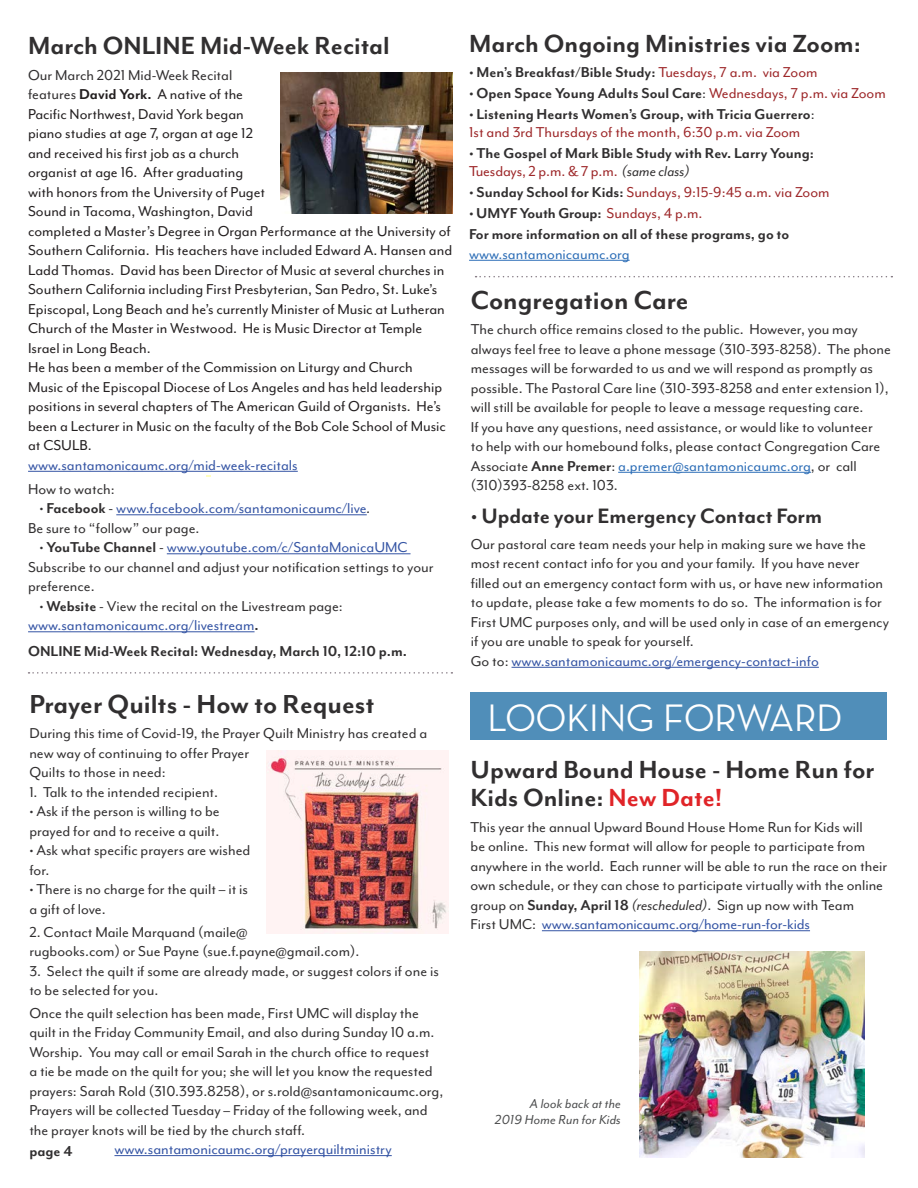
<style>
.page{position:relative;width:918px;height:1188px;background:#fff}
.page>*{position:absolute;margin:0;border:0;box-sizing:border-box;transform-origin:0 0}
.t1{font:500 39px "Neutra Disp";color:#fff}
.t2{font:700 30px "Mr Eaves Mod OT";color:#312f30}
.t3{font:700 28.5px/28.5px "Mr Eaves Mod OT";color:#312f30}
.t4{font:700 24px "Mr Eaves Mod OT";letter-spacing:-.005em;color:#312f30}
.t5{font:16.5px/19.5px "Mr Eaves Mod OT";color:#312f30}
.t6{font:16.5px/19.5px "Mr Eaves Mod OT";color:#231f20}
.t7{font:700 16.5px "Mr Eaves Mod OT";color:#312f30}
.t8{font:16.5px "Mr Eaves Mod OT";color:#3454a4}
.t9{font:16.5px "Mr Eaves Mod OT";color:#9d2729}
.t10{font:16.5px "Mr Eaves Mod OT";color:#2d6eb7}
.t11{font:italic 15px "Mr Eaves Mod OT";letter-spacing:.01em;color:#4b4c4d}
.s1{color:#312f30}
.s2{font-weight:700}
.s3{font-weight:700;color:#312f30}
.s4{font-style:italic;color:#312f30}
.s5{color:#3454a4}
.s6{font-weight:400;color:#9d2729}
.s7{font-weight:400}
.s8{color:#2d6eb7}
.s9{color:#e02428}
.s10{font-style:italic}
</style>
<div class="page">
<svg style="left:476px;top:276px;width:416px;height:1px"></svg>
<hr style="left:618px;top:472px;width:193px;height:1px;background:#2d6eb7">
<hr style="left:512px;top:667px;width:307px;height:1px;background:#3454a4">
<hr style="left:114px;top:1155px;width:278px;height:1px;background:#3454a4">
<hr style="left:28px;top:471px;width:270px;height:1px;background:#3454a4">
<hr style="left:116px;top:515px;width:251px;height:1px;background:#3454a4">
<hr style="left:167px;top:554px;width:244px;height:1px;background:#3454a4">
<hr style="left:28px;top:632px;width:227px;height:1px;background:#3454a4">
<hr style="left:542px;top:930px;width:268px;height:1px;background:#3454a4">
<div style="left:471px;top:692px;width:416px;height:48px;background:#508eb9"></div>
<svg style="left:29px;top:672px;width:423px;height:2px"></svg>
<img style="left:281px;top:73px;width:171px;height:141px">
<hr style="left:469px;top:260px;width:161px;height:1px;background:#2d6eb7">
<img style="left:266px;top:751px;width:183px;height:182px">
<img style="left:640px;top:952px;width:225px;height:206px">
<p class="t3" style="left:28px;top:32px;width:363px">March ONLINE Mid-Week Recital</p>
<p class="t6" style="left:28px;top:65px;width:426px"><span class="s1">Our March 2021 Mid-Week Recital<br>features</span> <span class="s2">David York.</span> A native of the<br>Pacific Northwest, David York began<br>piano studies at age 7, organ at age 12<br>and received his first job as a church<br>organist at age 16. After graduating<br>with honors from the University of Puget<br>Sound in Tacoma, Washington, David<br>completed a Master’s Degree in Organ Performance at the University of Southern California. His teachers have included Edward A. Hansen and Ladd Thomas. David has been Director of Music at several churches in Southern California including First Presbyterian, San Pedro, St. Luke’s Episcopal, Long Beach and he’s currently Minister of Music at Lutheran Church of the Master in Westwood. He is Music Director at Temple Israel in Long Beach.</p>
<p class="t6" style="left:28px;top:358px;width:419px">He has been a member of the Commission on Liturgy and Church Music of the Episcopal Diocese of Los Angeles and has held leadership positions in several chapters of The American Guild of Organists. He’s been a Lecturer in Music on the faculty of the Bob Cole School of Music at CSULB.</p>
<p class="t8" style="left:28px;top:456px;width:271px">www.santamonicaumc.org/mid-week-recitals</p>
<p class="t5" style="left:28px;top:479px;width:88px">How to watch:</p>
<p class="t8" style="left:39px;top:499px;width:333px"><span class="s1">•</span> <span class="s3">Facebook</span> <span class="s1">-</span> www.facebook.com/santamonicaumc/live<span class="s4">.</span></p>
<p class="t5" style="left:28px;top:518px;width:173px">Be sure to “follow” our page.</p>
<p class="t5" style="left:28px;top:538px;width:407px;text-indent:11px">• <span class="s2">YouTube Channel</span> - <span class="s5">www.youtube.com/c/SantaMonicaUMC<br></span>Subscribe to our channel and adjust your notification settings to your preference.</p>
<p class="t5" style="left:39px;top:596px;width:305px">• <span class="s2">Website</span> - View the recital on the Livestream page:</p>
<p class="t8" style="left:28px;top:616px;width:232px">www.santamonicaumc.org/livestream<span class="s3">.</span></p>
<p class="t7" style="left:28px;top:642px;width:380px">ONLINE Mid-Week Recital: Wednesday, March 10, 12:10 p.m.</p>
<p class="t2" style="left:29px;top:688px;width:347px">Prayer Quilts - How to Request</p>
<p class="t5" style="left:29px;top:724px;width:399px">During this time of Covid-19, the Prayer Quilt Ministry has created a new way of continuing to offer Prayer<br>Quilts to those in need:</p>
<p class="t5" style="left:29px;top:783px;width:190px">1. Talk to the intended recipient.</p>
<p class="t5" style="left:29px;top:802px;width:192px">• Ask if the person is willing to be</p>
<p class="t5" style="left:29px;top:822px;width:192px">prayed for and to receive a quilt.</p>
<p class="t5" style="left:29px;top:841px;width:223px">• Ask what specific prayers are wished for.</p>
<p class="t5" style="left:29px;top:880px;width:220px">• There is no charge for the quilt – it is</p>
<p class="t5" style="left:29px;top:900px;width:78px">a gift of love.</p>
<p class="t5" style="left:29px;top:922px;width:332px">2. Contact Maile Marquand (maile@<br>rugbooks.com) or Sue Payne (sue.f.payne@gmail.com).</p>
<p class="t5" style="left:29px;top:961px;width:411px">3. Select the quilt if some are already made, or suggest colors if one is to be selected for you.</p>
<p class="t5" style="left:29px;top:1003px;width:415px">Once the quilt selection has been made, First UMC will display the quilt in the Friday Community Email, and also during Sunday 10 a.m.<br>Worship. You may call or email Sarah in the church office to request<br>a tie be made on the quilt for you; she will let you know the requested prayers: Sarah Rold (310.393.8258), or s.rold@santamonicaumc.org, Prayers will be collected Tuesday – Friday of the following week, and the prayer knots will be tied by the church staff.</p>
<p class="t8" style="left:114px;top:1140px;width:279px">www.santamonicaumc.org/prayerquiltministry</p>
<p class="t7" style="left:29px;top:1143px;width:45px">page 4</p>
<p class="t3" style="left:469px;top:29px;width:393px">March Ongoing Ministries via Zoom:</p>
<p class="t7" style="left:469px;top:63px;width:350px">• Men’s Breakfast/Bible Study: <span class="s6">Tuesdays, 7 a.m. via Zoom</span></p>
<p class="t7" style="left:469px;top:84px;width:418px">• Open Space Young Adults Soul Care<span class="s7">:</span> <span class="s6">Wednesdays, 7 p.m. via Zoom</span></p>
<p class="t7" style="left:469px;top:105px;width:347px">• Listening Hearts Women’s Group, with Tricia Guerrero<span class="s7">:</span></p>
<p class="t9" style="left:469px;top:123px;width:333px">1st and 3rd Thursdays of the month, 6:30 p.m. via Zoom</p>
<p class="t7" style="left:469px;top:144px;width:347px">• The Gospel of Mark Bible Study with Rev. Larry Young:</p>
<p class="t9" style="left:469px;top:162px;width:222px">Tuesdays, 2 p.m. &amp; 7 p.m. <span class="s4">(same class)</span></p>
<p class="t9" style="left:469px;top:183px;width:362px"><span class="s3">• Sunday School for Kids:</span> Sundays, 9:15-9:45 a.m. via Zoom</p>
<p class="t7" style="left:469px;top:204px;width:235px">• UMYF Youth Group: <span class="s6">Sundays, 4 p.m.</span></p>
<p class="t7" style="left:469px;top:225px;width:322px">For more information on all of these programs, go to</p>
<p class="t10" style="left:469px;top:245px;width:162px">www.santamonicaumc.org</p>
<p class="t2" style="left:471px;top:283px;width:219px">Congregation Care</p>
<p class="t5" style="left:471px;top:320px;width:422px">The church office remains closed to the public. However, you may always feel free to leave a phone message (310-393-8258). The phone messages will be forwarded to us and we will respond as promptly as possible. The Pastoral Care line (310-393-8258 and enter extension 1), will still be available for people to leave a message requesting care.</p>
<p class="t5" style="left:471px;top:417px;width:411px">If you have any questions, need assistance, or would like to volunteer to help with our homebound folks, please contact Congregation Care Associate <span class="s2">Anne Premer</span>: <span class="s8">a.premer@santamonicaumc.org</span>, or call (310)393-8258 ext. 103.</p>
<p class="t4" style="left:471px;top:503px;width:353px">• Update your Emergency Contact Form</p>
<p class="t5" style="left:471px;top:534px;width:420px">Our pastoral care team needs your help in making sure we have the most recent contact info for you and your family. If you have never filled out an emergency contact form with us, or have new information to update, please take a few moments to do so. The information is for First UMC purposes only, and will be used only in case of an emergency if you are unable to speak for yourself.</p>
<p class="t8" style="left:471px;top:652px;width:350px"><span class="s1">Go to:</span> www.santamonicaumc.org/emergency-contact-info</p>
<p class="t1" style="left:487px;top:696px;width:356px">LOOKING FORWARD</p>
<p class="t3" style="left:471px;top:755px;width:405px">Upward Bound House - Home Run for<br>Kids Online: <span class="s9">New Date!</span></p>
<p class="t5" style="left:471px;top:817px;width:418px">This year the annual Upward Bound House Home Run for Kids will<br>be online. This new format will allow for people to participate from anywhere in the world. Each runner will be able to run the race on their own schedule, or they can chose to participate virtually with the online group on <span class="s2">Sunday, April 18</span> <span class="s10">(rescheduled)</span>. Sign up now with Team</p>
<p class="t8" style="left:471px;top:915px;width:341px"><span class="s1">First UMC:</span> www.santamonicaumc.org/home-run-for-kids</p>
<p class="t11" style="left:530px;top:1095px;width:93px">A look back at the</p>
<p class="t11" style="left:495px;top:1111px;width:127px">2019 Home Run for Kids</p>
</div>
